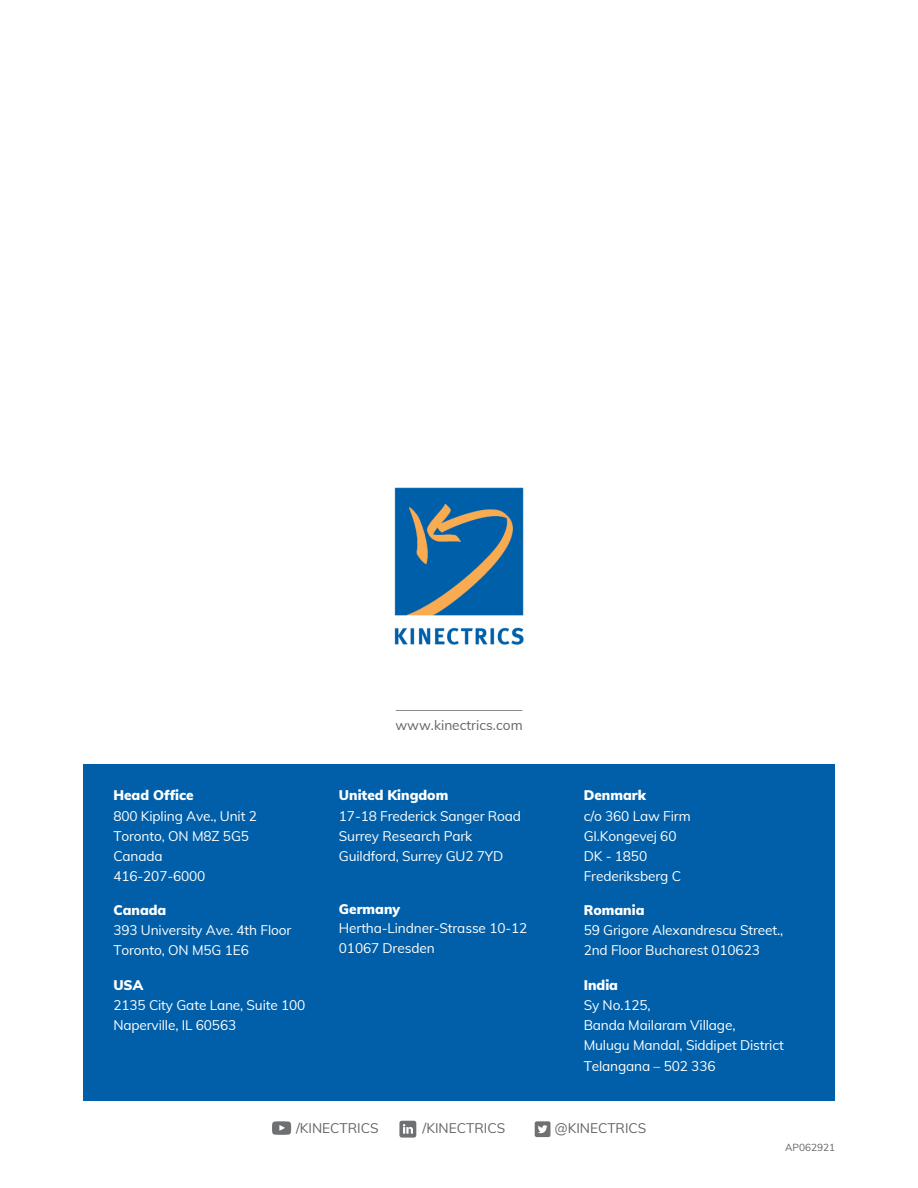
<style>
.page{position:relative;width:918px;height:1188px;background:#fff}
.page>*{position:absolute;margin:0;border:0;box-sizing:border-box;transform-origin:0 0}
.t1{font:13.65px "Muli";letter-spacing:-.01em;color:#feffff}
.t2{font:900 13.65px "Muli";color:#feffff}
.t3{font:13.65px "Muli";color:#636467}
.t4{font:10.05px "Muli";color:#636467}
</style>
<div class="page">
<img style="left:395px;top:488px;width:128px;height:157px">
<svg style="left:396px;top:710px;width:126px;height:1px"></svg>
<div style="left:83px;top:764px;width:751px;height:337px;background:#015fa9"></div>
<svg style="left:272px;top:1121px;width:19px;height:14px"></svg>
<svg style="left:399px;top:1121px;width:17px;height:17px"></svg>
<div style="left:535px;top:1121px;width:15px;height:16px;background:#6e7071;border-radius:2px"></div>
<svg style="left:538px;top:1125px;width:10px;height:8px"></svg>
<p class="t2" style="left:113px;top:787px;width:82px">Head Office</p>
<p class="t1" style="left:113px;top:807px;width:145px">800 Kipling Ave., Unit 2</p>
<p class="t1" style="left:113px;top:827px;width:137px">Toronto, ON M8Z 5G5</p>
<p class="t1" style="left:113px;top:847px;width:51px">Canada</p>
<p class="t1" style="left:113px;top:868px;width:94px">416-207-6000</p>
<p class="t2" style="left:113px;top:901px;width:54px">Canada</p>
<p class="t1" style="left:113px;top:921px;width:180px">393 University Ave. 4th Floor</p>
<p class="t1" style="left:113px;top:942px;width:137px">Toronto, ON M5G 1E6</p>
<p class="t2" style="left:113px;top:976px;width:31px">USA</p>
<p class="t1" style="left:113px;top:996px;width:194px">2135 City Gate Lane, Suite 100</p>
<p class="t1" style="left:113px;top:1016px;width:124px">Naperville, IL 60563</p>
<p class="t3" style="left:395px;top:716px;width:129px">www.kinectrics.com</p>
<p class="t2" style="left:339px;top:787px;width:111px">United Kingdom</p>
<p class="t1" style="left:339px;top:807px;width:184px">17-18 Frederick Sanger Road</p>
<p class="t1" style="left:339px;top:827px;width:135px">Surrey Research Park</p>
<p class="t1" style="left:339px;top:847px;width:166px">Guildford, Surrey GU2 7YD</p>
<p class="t2" style="left:339px;top:901px;width:63px">Germany</p>
<p class="t1" style="left:339px;top:920px;width:190px">Hertha-Lindner-Strasse 10-12</p>
<p class="t1" style="left:339px;top:939px;width:97px">01067 Dresden</p>
<p class="t2" style="left:584px;top:787px;width:64px">Denmark</p>
<p class="t1" style="left:584px;top:807px;width:108px">c/o 360 Law Firm</p>
<p class="t1" style="left:584px;top:827px;width:94px">GI.Kongevej 60</p>
<p class="t1" style="left:584px;top:847px;width:65px">DK - 1850</p>
<p class="t1" style="left:584px;top:868px;width:99px">Frederiksberg C</p>
<p class="t2" style="left:584px;top:901px;width:62px">Romania</p>
<p class="t1" style="left:584px;top:921px;width:201px">59 Grigore Alexandrescu Street.,</p>
<p class="t1" style="left:584px;top:942px;width:178px">2nd Floor Bucharest 010623</p>
<p class="t2" style="left:584px;top:976px;width:36px">India</p>
<p class="t1" style="left:584px;top:996px;width:68px">Sy No.125,</p>
<p class="t1" style="left:584px;top:1016px;width:153px">Banda Mailaram Village,</p>
<p class="t1" style="left:584px;top:1037px;width:202px">Mulugu Mandal, Siddipet District</p>
<p class="t1" style="left:584px;top:1057px;width:133px">Telangana – 502 336</p>
<p class="t3" style="left:296px;top:1120px;width:84px">/KINECTRICS</p>
<p class="t3" style="left:423px;top:1120px;width:84px">/KINECTRICS</p>
<p class="t3" style="left:555px;top:1120px;width:93px">@KINECTRICS</p>
<p class="t4" style="left:785px;top:1141px;width:52px">AP062921</p>
</div>
